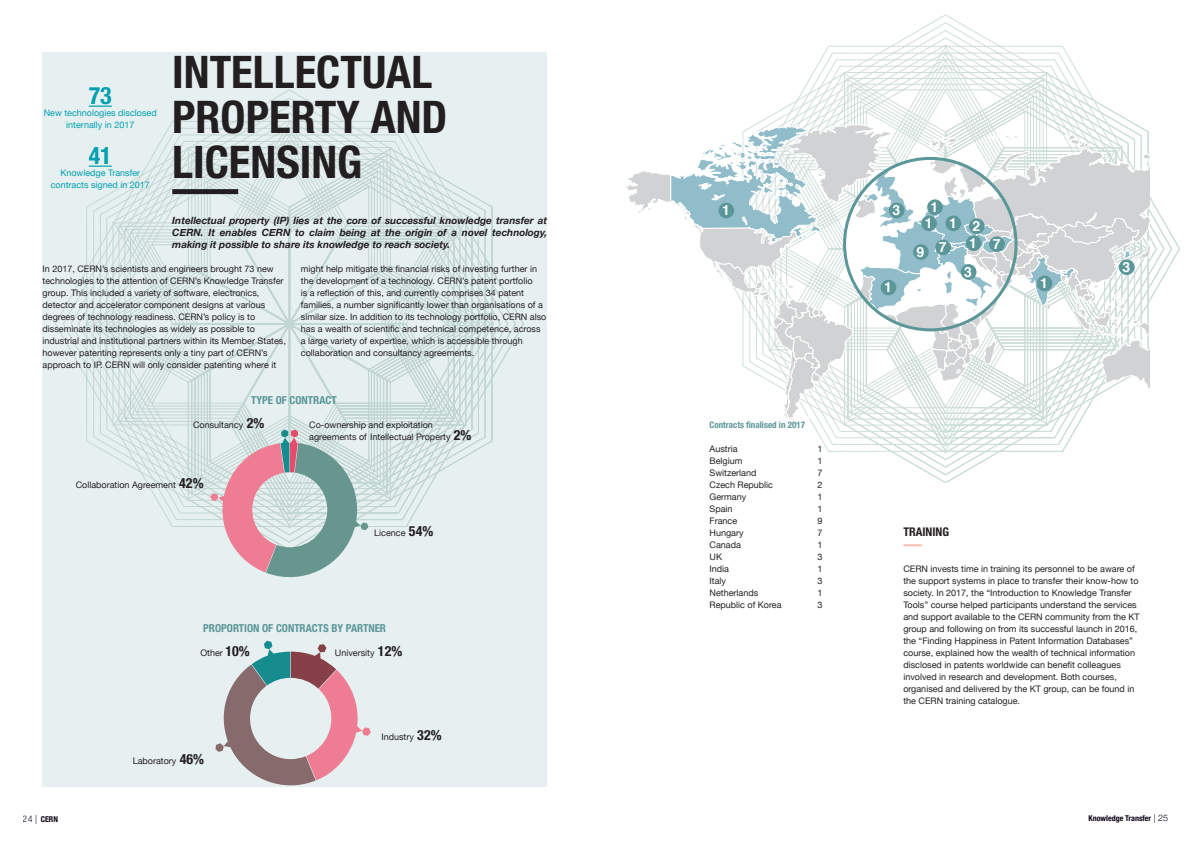
<style>
.page{position:relative;width:1191px;height:842px;background:#fff}
.page>*{position:absolute;margin:0;border:0;box-sizing:border-box;transform-origin:0 0}
.t1{font:700 condensed 45px/45px "Helvetica Neue";color:#231f20}
.t2{font:700 condensed 24px "Helvetica Neue";color:#00a0b0}
.t3{font:700 14px "Helvetica";color:#fff}
.t4{font:700 condensed 12px "Helvetica Neue";color:#231f20}
.t5{font:700 condensed 11px "Helvetica Neue";color:#5b9698}
.t6{font:italic 700 10px/12px "Helvetica Neue";color:#231f20;text-align:justify}
.t7{font:9px/12px "Helvetica Neue";color:#231f20}
.t8{font:9px/12px "Helvetica Neue";color:#00a0b0;text-align:center}
.t9{font:700 condensed 9px "Helvetica Neue";color:#5b9698}
.t10{font:700 condensed 8px "Helvetica Neue";color:#0a0215}
.s1{font-weight:700;font-stretch:condensed;font-size:14px}
.s2{font-weight:300;font-stretch:normal;font-size:9px}
</style>
<div class="page">
<div style="left:43px;top:52px;width:504px;height:734px;background:#e7f0f1"></div>
<svg style="left:85px;top:120px;width:408px;height:408px"></svg>
<svg style="left:92px;top:127px;width:394px;height:394px"></svg>
<svg style="left:99px;top:134px;width:381px;height:380px"></svg>
<svg style="left:105px;top:140px;width:368px;height:368px"></svg>
<div style="left:172px;top:189px;width:66px;height:5px;background:#231f20"></div>
<svg style="left:89px;top:106px;width:23px;height:1px"></svg>
<svg style="left:89px;top:166px;width:23px;height:1px"></svg>
<svg style="left:215px;top:641px;width:156px;height:146px"></svg>
<svg style="left:210px;top:429px;width:158px;height:149px"></svg>
<svg style="left:825px;top:45px;width:241px;height:408px"></svg>
<svg style="left:754px;top:52px;width:383px;height:394px"></svg>
<svg style="left:755px;top:58px;width:381px;height:381px"></svg>
<svg style="left:761px;top:65px;width:368px;height:368px"></svg>
<svg style="left:903px;top:544px;width:18px;height:2px"></svg>
<svg style="left:626px;top:125px;width:524px;height:301px"></svg>
<div style="left:965px;top:235px;width:16px;height:16px;background:#5b9698;border-radius:50%"></div>
<div style="left:921px;top:216px;width:16px;height:15px;background:#5b9698;border-radius:50%"></div>
<div style="left:935px;top:240px;width:16px;height:15px;background:#5b9698;border-radius:50%"></div>
<div style="left:945px;top:216px;width:16px;height:15px;background:#5b9698;border-radius:50%"></div>
<div style="left:969px;top:218px;width:15px;height:16px;background:#5b9698;border-radius:50%"></div>
<div style="left:880px;top:280px;width:16px;height:15px;background:#5b9698;border-radius:50%"></div>
<div style="left:913px;top:244px;width:15px;height:16px;background:#5b9698;border-radius:50%"></div>
<div style="left:989px;top:236px;width:15px;height:16px;background:#5b9698;border-radius:50%"></div>
<div style="left:718px;top:203px;width:16px;height:15px;background:#5b9698;border-radius:50%"></div>
<div style="left:889px;top:203px;width:15px;height:15px;background:#5b9698;border-radius:50%"></div>
<div style="left:1036px;top:276px;width:16px;height:15px;background:#5b9698;border-radius:50%"></div>
<div style="left:960px;top:264px;width:16px;height:16px;background:#5b9698;border-radius:50%"></div>
<div style="left:927px;top:199px;width:15px;height:16px;background:#5b9698;border-radius:50%"></div>
<div style="left:1118px;top:259px;width:16px;height:16px;background:#5b9698;border-radius:50%"></div>
<h1 class="t1" style="left:172px;top:49px;width:277px">INTELLECTUAL<br>PROPERTY AND<br>LICENSING</h1>
<p class="t6" style="left:172px;top:214px;width:376px">Intellectual property (IP) lies at the core of successful knowledge transfer at CERN. It enables CERN to claim being at the origin of a novel technology, making it possible to share its knowledge to reach society.</p>
<p class="t7" style="left:43px;top:262px;width:245px">In 2017, CERN’s scientists and engineers brought 73 new technologies to the attention of CERN’s Knowledge Transfer group. This included a variety of software, electronics, detector and accelerator component designs at various degrees of technology readiness. CERN’s policy is to disseminate its technologies as widely as possible to industrial and institutional partners within its Member States, however patenting represents only a tiny part of CERN’s approach to IP. CERN will only consider patenting where it</p>
<p class="t7" style="left:301px;top:262px;width:247px">might help mitigate the financial risks of investing further in the development of a technology. CERN’s patent portfolio<br>is a reflection of this, and currently comprises 34 patent families, a number significantly lower than organisations of a similar size. In addition to its technology portfolio, CERN also has a wealth of scientific and technical competence, across a large variety of expertise, which is accessible through collaboration and consultancy agreements.</p>
<h2 class="t2" style="left:89px;top:81px;width:25px">73</h2>
<p class="t8" style="left:44px;top:106px;width:114px">New technologies disclosed internally in 2017</p>
<h2 class="t2" style="left:89px;top:141px;width:25px">41</h2>
<p class="t8" style="left:51px;top:166px;width:101px">Knowledge Transfer contracts signed in 2017</p>
<p class="t5" style="left:251px;top:393px;width:87px">TYPE OF CONTRACT</p>
<p class="t7" style="left:193px;top:418px;width:73px">Consultancy <span class="s1">2%</span></p>
<p class="t7" style="left:76px;top:478px;width:129px">Collaboration Agreement <span class="s1">42%</span></p>
<p class="t7" style="left:309px;top:418px;width:164px">Co-ownership and exploitation agreements of Intellectual Property <span class="s1">2%</span></p>
<p class="t7" style="left:374px;top:526px;width:61px">Licence <span class="s1">54%</span></p>
<p class="t5" style="left:203px;top:621px;width:184px">PROPORTION OF CONTRACTS BY PARTNER</p>
<p class="t7" style="left:200px;top:646px;width:51px">Other <span class="s1">10%</span></p>
<p class="t7" style="left:335px;top:646px;width:69px">University <span class="s1">12%</span></p>
<p class="t7" style="left:133px;top:754px;width:73px">Laboratory <span class="s1">46%</span></p>
<p class="t7" style="left:381px;top:730px;width:62px">Industry <span class="s1">32%</span></p>
<h3 class="t3" style="left:722px;top:205px;width:9px">1</h3>
<h3 class="t3" style="left:892px;top:205px;width:9px">3</h3>
<h3 class="t3" style="left:884px;top:282px;width:9px">1</h3>
<h3 class="t3" style="left:930px;top:201px;width:9px">1</h3>
<h3 class="t3" style="left:924px;top:217px;width:9px">1</h3>
<h3 class="t3" style="left:949px;top:219px;width:33px">1 2</h3>
<h3 class="t3" style="left:916px;top:246px;width:9px">9</h3>
<h3 class="t3" style="left:938px;top:241px;width:9px">7</h3>
<h3 class="t3" style="left:969px;top:237px;width:9px">1</h3>
<h3 class="t3" style="left:964px;top:266px;width:9px">3</h3>
<h3 class="t3" style="left:992px;top:238px;width:9px">7</h3>
<h3 class="t3" style="left:1040px;top:277px;width:9px">1</h3>
<h3 class="t3" style="left:1122px;top:261px;width:9px">3</h3>
<p class="t9" style="left:709px;top:419px;width:97px">Contracts finalised in 2017</p>
<p class="t7" style="left:709px;top:442px;width:29px">Austria</p>
<p class="t7" style="left:817px;top:442px;width:7px">1</p>
<p class="t7" style="left:709px;top:454px;width:34px">Belgium</p>
<p class="t7" style="left:817px;top:454px;width:7px">1</p>
<p class="t7" style="left:709px;top:466px;width:48px">Switzerland</p>
<p class="t7" style="left:817px;top:466px;width:7px">7</p>
<p class="t7" style="left:709px;top:478px;width:65px">Czech Republic</p>
<p class="t7" style="left:817px;top:478px;width:7px">2</p>
<p class="t7" style="left:709px;top:490px;width:38px">Germany</p>
<p class="t7" style="left:817px;top:490px;width:7px">1</p>
<p class="t7" style="left:709px;top:502px;width:25px">Spain</p>
<p class="t7" style="left:817px;top:502px;width:7px">1</p>
<p class="t7" style="left:709px;top:514px;width:29px">France</p>
<p class="t7" style="left:817px;top:514px;width:7px">9</p>
<p class="t7" style="left:709px;top:526px;width:36px">Hungary</p>
<p class="t7" style="left:817px;top:526px;width:7px">7</p>
<p class="t7" style="left:709px;top:538px;width:33px">Canada</p>
<p class="t7" style="left:817px;top:538px;width:7px">1</p>
<p class="t7" style="left:709px;top:550px;width:14px">UK</p>
<p class="t7" style="left:817px;top:550px;width:7px">3</p>
<p class="t7" style="left:709px;top:562px;width:21px">India</p>
<p class="t7" style="left:817px;top:562px;width:7px">1</p>
<p class="t7" style="left:709px;top:574px;width:18px">Italy</p>
<p class="t7" style="left:817px;top:574px;width:7px">3</p>
<p class="t7" style="left:709px;top:586px;width:50px">Netherlands</p>
<p class="t7" style="left:817px;top:586px;width:7px">1</p>
<p class="t7" style="left:709px;top:598px;width:74px">Republic of Korea</p>
<p class="t7" style="left:817px;top:598px;width:7px">3</p>
<h3 class="t4" style="left:903px;top:524px;width:47px">TRAINING</h3>
<p class="t7" style="left:903px;top:562px;width:238px">CERN invests time in training its personnel to be aware of the support systems in place to transfer their know-how to society. In 2017, the “Introduction to Knowledge Transfer Tools” course helped participants understand the services and support available to the CERN community from the KT group and following on from its successful launch in 2016, the “Finding Happiness in Patent Information Databases” course, explained how the wealth of technical information disclosed in patents worldwide can benefit colleagues involved in research and development. Both courses, organised and delivered by the KT group, can be found in the CERN training catalogue.</p>
<p class="t10" style="left:23px;top:814px;width:37px"><span class="s2">24 |</span> CERN</p>
<p class="t10" style="left:1088px;top:813px;width:81px">Knowledge Transfer <span class="s2">| 25</span></p>
</div>
